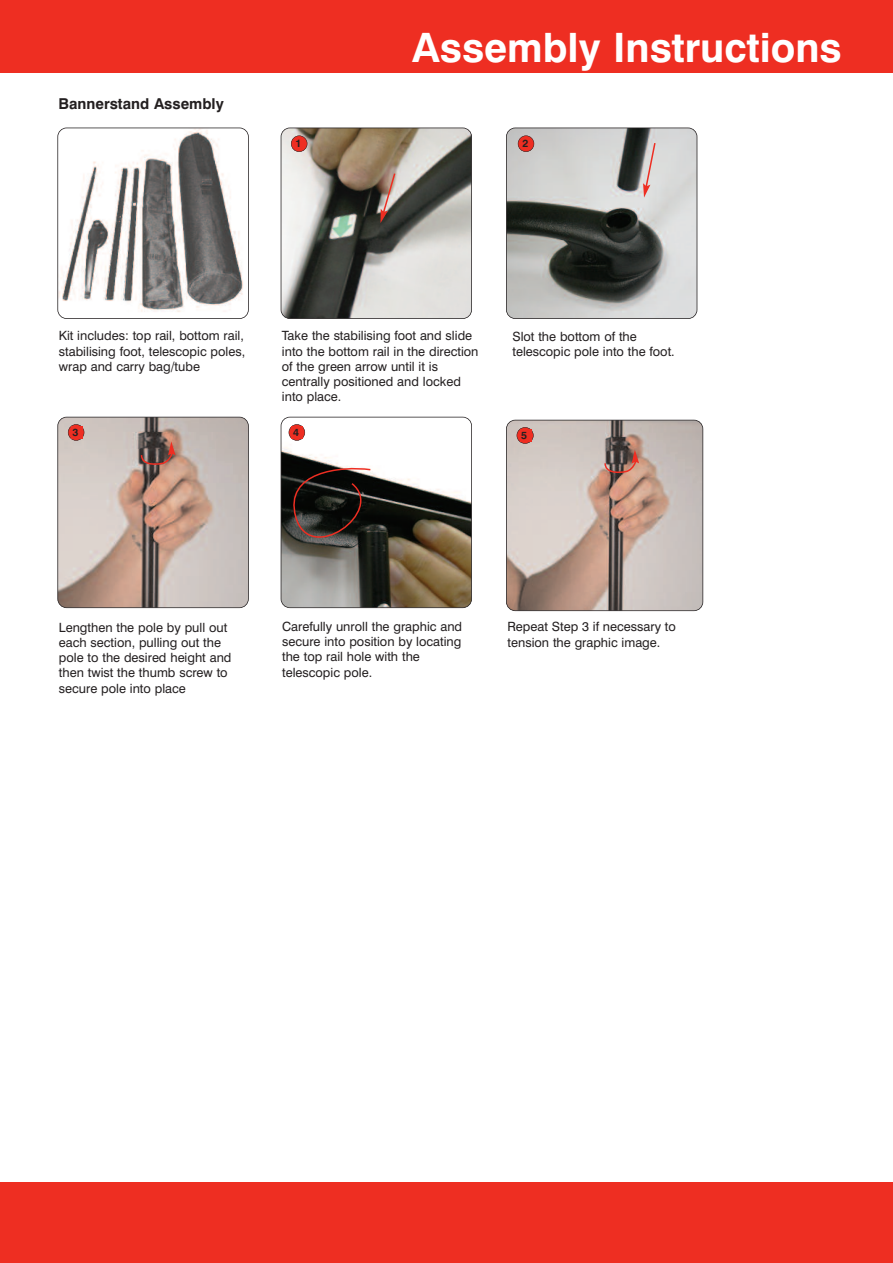
<style>
.page{position:relative;width:893px;height:1263px;background:#fff}
.page>*{position:absolute;margin:0;border:0;box-sizing:border-box;transform-origin:0 0}
.t1{font:700 40.5px "Swiss 721 BT";color:#fff}
.t2{font:700 15px "Swiss 721 BT";color:#231f20}
.t3{font:12.75px/15.3px "Swiss 721 BT";color:#231f20}
.t4{font:700 10.5px "Swiss 721 BT";color:#231f20}
</style>
<div class="page">
<img style="left:506px;top:420px;width:197px;height:191px;border-radius:9px">
<div style="left:506px;top:420px;width:197px;height:191px;border:2px solid #231f20;border-radius:9px"></div>
<div style="left:517px;top:427px;width:16px;height:16px;background:#ee2e22;border-radius:8px"></div>
<div style="left:517px;top:427px;width:17px;height:17px;border:1px solid #231f20;border-radius:8px"></div>
<div style="left:520px;top:430px;width:11px;height:12px;background:#ee2e22"></div>
<img style="left:58px;top:417px;width:190px;height:191px;border-radius:9px">
<div style="left:57px;top:417px;width:192px;height:191px;border:2px solid #231f20;border-radius:9px"></div>
<img style="left:281px;top:128px;width:191px;height:191px;border-radius:9px">
<div style="left:281px;top:128px;width:191px;height:191px;border:2px solid #231f20;border-radius:9px"></div>
<div style="left:0;top:0;width:893px;height:72px;background:#ee2e22"></div>
<div style="left:0;top:1182px;width:893px;height:81px;background:#ee2e22"></div>
<div style="left:291px;top:136px;width:16px;height:16px;background:#ee2e22;border-radius:8px"></div>
<div style="left:291px;top:135px;width:16px;height:17px;border:1px solid #231f20;border-radius:8px"></div>
<svg style="left:380px;top:172px;width:17px;height:51px"></svg>
<img style="left:506px;top:128px;width:191px;height:190px;border-radius:9px">
<div style="left:506px;top:128px;width:191px;height:191px;border:2px solid #231f20;border-radius:9px"></div>
<div style="left:518px;top:136px;width:16px;height:16px;background:#ee2e22;border-radius:8px"></div>
<div style="left:518px;top:135px;width:16px;height:17px;border:1px solid #231f20;border-radius:8px"></div>
<svg style="left:643px;top:141px;width:14px;height:57px"></svg>
<img style="left:281px;top:431px;width:191px;height:177px">
<div style="left:281px;top:417px;width:191px;height:191px;border:2px solid #231f20;border-radius:9px"></div>
<svg style="left:68px;top:424px;width:16px;height:16px"></svg>
<div style="left:68px;top:424px;width:16px;height:17px;border:1px solid #231f20;border-radius:50%"></div>
<div style="left:71px;top:427px;width:11px;height:12px;background:#ee2e22"></div>
<svg style="left:283px;top:466px;width:103px;height:103px"></svg>
<svg style="left:140px;top:441px;width:36px;height:24px"></svg>
<img style="left:59px;top:128px;width:189px;height:188px">
<div style="left:57px;top:128px;width:192px;height:191px;border:2px solid #231f20;border-radius:9px"></div>
<div style="left:289px;top:424px;width:16px;height:16px;background:#ee2e22;border-radius:8px"></div>
<div style="left:289px;top:424px;width:16px;height:17px;border:1px solid #231f20;border-radius:8px"></div>
<div style="left:292px;top:427px;width:11px;height:12px;background:#ee2e22"></div>
<svg style="left:604px;top:450px;width:76px;height:24px"></svg>
<p class="t2" style="left:59px;top:99px;width:167px">Bannerstand Assembly</p>
<p class="t4" style="left:296px;top:139px;width:7px">1</p>
<h1 class="t1" style="left:412px;top:33px;width:431px">Assembly Instructions</h1>
<p class="t4" style="left:522px;top:139px;width:7px">2</p>
<p class="t3" style="left:59px;top:329px;width:188px;text-align:justify">Kit includes: top rail, bottom rail, stabilising foot, telescopic poles, wrap and carry bag/tube</p>
<p class="t4" style="left:72px;top:428px;width:7px">3</p>
<p class="t3" style="left:282px;top:329px;width:198px">Take the stabilising foot and slide into the bottom rail in the direction of the green arrow until it is centrally positioned and locked into place.</p>
<p class="t4" style="left:293px;top:428px;width:7px">4</p>
<p class="t3" style="left:512px;top:330px;width:164px">Slot the bottom of the telescopic pole into the foot.</p>
<p class="t4" style="left:521px;top:431px;width:7px">5</p>
<p class="t3" style="left:282px;top:620px;width:182px">Carefully unroll the graphic and secure into position by locating the top rail hole with the telescopic pole.</p>
<p class="t3" style="left:59px;top:621px;width:174px">Lengthen the pole by pull out each section, pulling out the pole to the desired height and then twist the thumb screw to secure pole into place</p>
<p class="t3" style="left:507px;top:620px;width:170px">Repeat Step 3 if necessary to tension the graphic image.</p>
</div>
